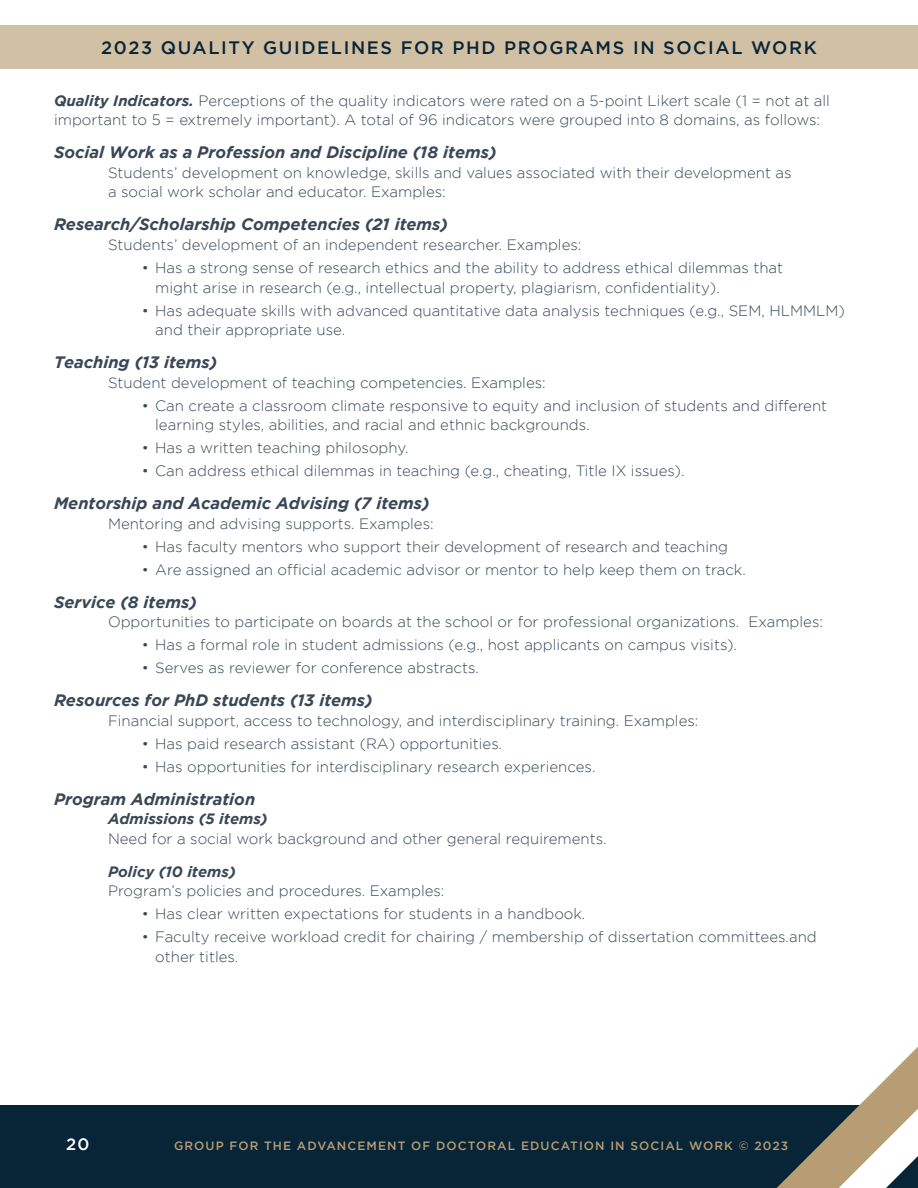
<style>
.page{position:relative;width:918px;height:1188px;background:#fff}
.page>*{position:absolute;margin:0;border:0;box-sizing:border-box;transform-origin:0 0}
.t1{font:500 18px "Gotham";letter-spacing:.09em;color:#082437}
.t2{font:italic 700 16.5px "Gotham";color:#3a4756}
.t3{font:500 16.5px "Gotham";color:#fff}
.t4{font:300 15px/19.5px "Gotham";color:#3a4756}
.t5{font:500 12px "Gotham";letter-spacing:.09em;color:#b79d74}
.s1{font-weight:700;font-style:italic}
</style>
<div class="page">
<div style="left:0;top:26px;width:918px;height:43px;background:#d2c0a4"></div>
<div style="left:0;top:1106px;width:918px;height:82px;background:#082437"></div>
<svg style="left:777px;top:1047px;width:141px;height:141px"></svg>
<p class="t1" style="left:101px;top:37px;width:717px">2023 QUALITY GUIDELINES FOR PHD PROGRAMS IN SOCIAL WORK</p>
<p class="t4" style="left:54px;top:91px;width:778px"><span class="s1">Quality Indicators.</span> Perceptions of the quality indicators were rated on a 5-point Likert scale (1 = not at all important to 5 = extremely important). A total of 96 indicators were grouped into 8 domains, as follows:</p>
<p class="t2" style="left:54px;top:143px;width:444px">Social Work as a Profession and Discipline (18 items)</p>
<p class="t4" style="left:108px;top:163px;width:685px">Students’ development on knowledge, skills and values associated with their development as a social work scholar and educator. Examples:</p>
<p class="t2" style="left:54px;top:215px;width:395px">Research/Scholarship Competencies (21 items)</p>
<p class="t4" style="left:108px;top:235px;width:475px">Students’ development of an independent researcher. Examples:</p>
<p class="t4" style="left:155px;top:258px;width:629px;text-indent:-14px">• Has a strong sense of research ethics and the ability to address ethical dilemmas that might arise in research (e.g., intellectual property, plagiarism, confidentiality).</p>
<p class="t4" style="left:155px;top:300px;width:691px;text-indent:-14px">• Has adequate skills with advanced quantitative data analysis techniques (e.g., SEM, HLMMLM) and their appropriate use.</p>
<p class="t2" style="left:54px;top:353px;width:165px">Teaching (13 items)</p>
<p class="t4" style="left:108px;top:372px;width:439px">Student development of teaching competencies. Examples:</p>
<p class="t4" style="left:155px;top:395px;width:674px;text-indent:-14px">• Can create a classroom climate responsive to equity and inclusion of students and different learning styles, abilities, and racial and ethnic backgrounds.</p>
<p class="t4" style="left:142px;top:438px;width:268px">• Has a written teaching philosophy.</p>
<p class="t4" style="left:142px;top:461px;width:544px">• Can address ethical dilemmas in teaching (e.g., cheating, Title IX issues).</p>
<p class="t2" style="left:54px;top:494px;width:377px">Mentorship and Academic Advising (7 items)</p>
<p class="t4" style="left:108px;top:513px;width:327px">Mentoring and advising supports. Examples:</p>
<p class="t4" style="left:142px;top:536px;width:588px">• Has faculty mentors who support their development of research and teaching</p>
<p class="t4" style="left:142px;top:559px;width:606px">• Are assigned an official academic advisor or mentor to help keep them on track.</p>
<p class="t2" style="left:54px;top:592px;width:144px">Service (8 items)</p>
<p class="t4" style="left:108px;top:612px;width:717px">Opportunities to participate on boards at the school or for professional organizations. Examples:</p>
<p class="t4" style="left:142px;top:635px;width:597px">• Has a formal role in student admissions (e.g., host applicants on campus visits).</p>
<p class="t4" style="left:142px;top:658px;width:339px">• Serves as reviewer for conference abstracts.</p>
<p class="t2" style="left:54px;top:691px;width:320px">Resources for PhD students (13 items)</p>
<p class="t4" style="left:108px;top:710px;width:592px">Financial support, access to technology, and interdisciplinary training. Examples:</p>
<p class="t4" style="left:142px;top:733px;width:362px">• Has paid research assistant (RA) opportunities.</p>
<p class="t4" style="left:142px;top:756px;width:455px">• Has opportunities for interdisciplinary research experiences.</p>
<p class="t2" style="left:54px;top:789px;width:203px">Program Administration</p>
<p class="t4" style="left:108px;top:809px;width:500px"><span class="s1">Admissions (5 items)<br></span>Need for a social work background and other general requirements.</p>
<p class="t4" style="left:108px;top:861px;width:338px"><span class="s1">Policy (10 items)<br></span>Program’s policies and procedures. Examples:</p>
<p class="t4" style="left:142px;top:904px;width:445px">• Has clear written expectations for students in a handbook.</p>
<p class="t4" style="left:155px;top:927px;width:663px;text-indent:-14px">• Faculty receive workload credit for chairing / membership of dissertation committees.and other titles.</p>
<p class="t3" style="left:66px;top:1135px;width:25px">20</p>
<p class="t5" style="left:174px;top:1139px;width:616px">GROUP FOR THE ADVANCEMENT OF DOCTORAL EDUCATION IN SOCIAL WORK © 2023</p>
</div>
